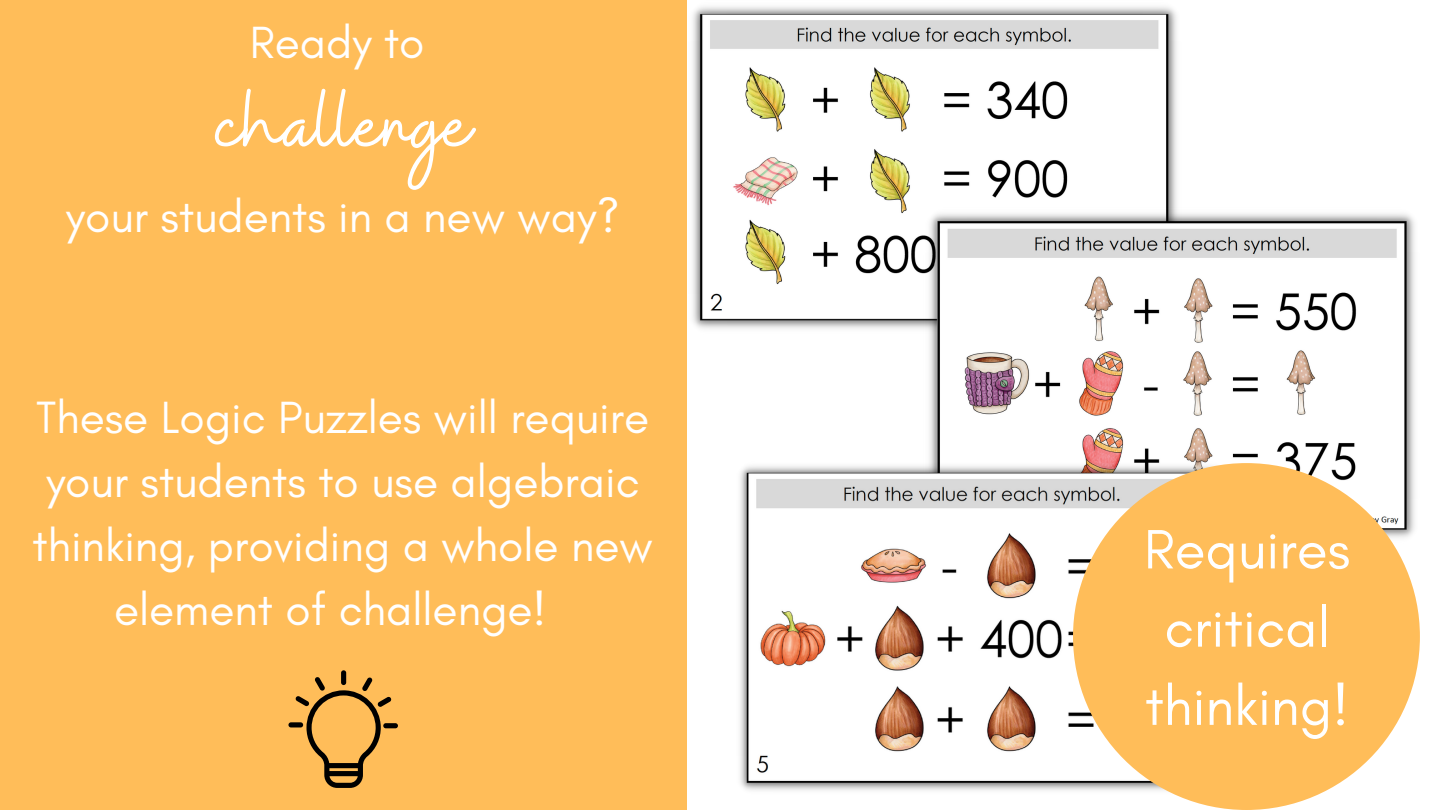
<style>
.page{position:relative;width:1440px;height:810px;background:#fff}
.page>*{position:absolute;margin:0;border:0;box-sizing:border-box;transform-origin:0 0}
.t1{font:98.8px "Buffalo";color:#fff}
.t2{font:56.4px/78.2px "Glacial Indifference";color:#fff;text-align:center}
.t3{font:46px/63.8px "Glacial Indifference";color:#fff;text-align:center}
</style>
<div class="page">
<img style="left:692px;top:6px;width:485px;height:323px">
<img style="left:924px;top:207px;width:491px;height:336px">
<img style="left:740px;top:461px;width:489px;height:334px">
<div style="left:0;top:0;width:687px;height:810px;background:#ffbd59"></div>
<svg style="left:288px;top:670px;width:110px;height:118px"></svg>
<div style="left:1073px;top:463px;width:347px;height:347px;background:#ffbd59;border-radius:50%"></div>
<p class="t3" style="left:250px;top:10px;width:176px">Ready to</p>
<p class="t1" style="left:216px;top:61px;width:257px">challenge</p>
<p class="t3" style="left:66px;top:184px;width:556px">your students in a new way?</p>
<p class="t3" style="left:33px;top:385px;width:622px">These Logic Puzzles will require your students to use algebraic thinking, providing a whole new element of challenge!</p>
<p class="t2" style="left:1144px;top:510px;width:208px">Requires critical thinking!</p>
</div>
